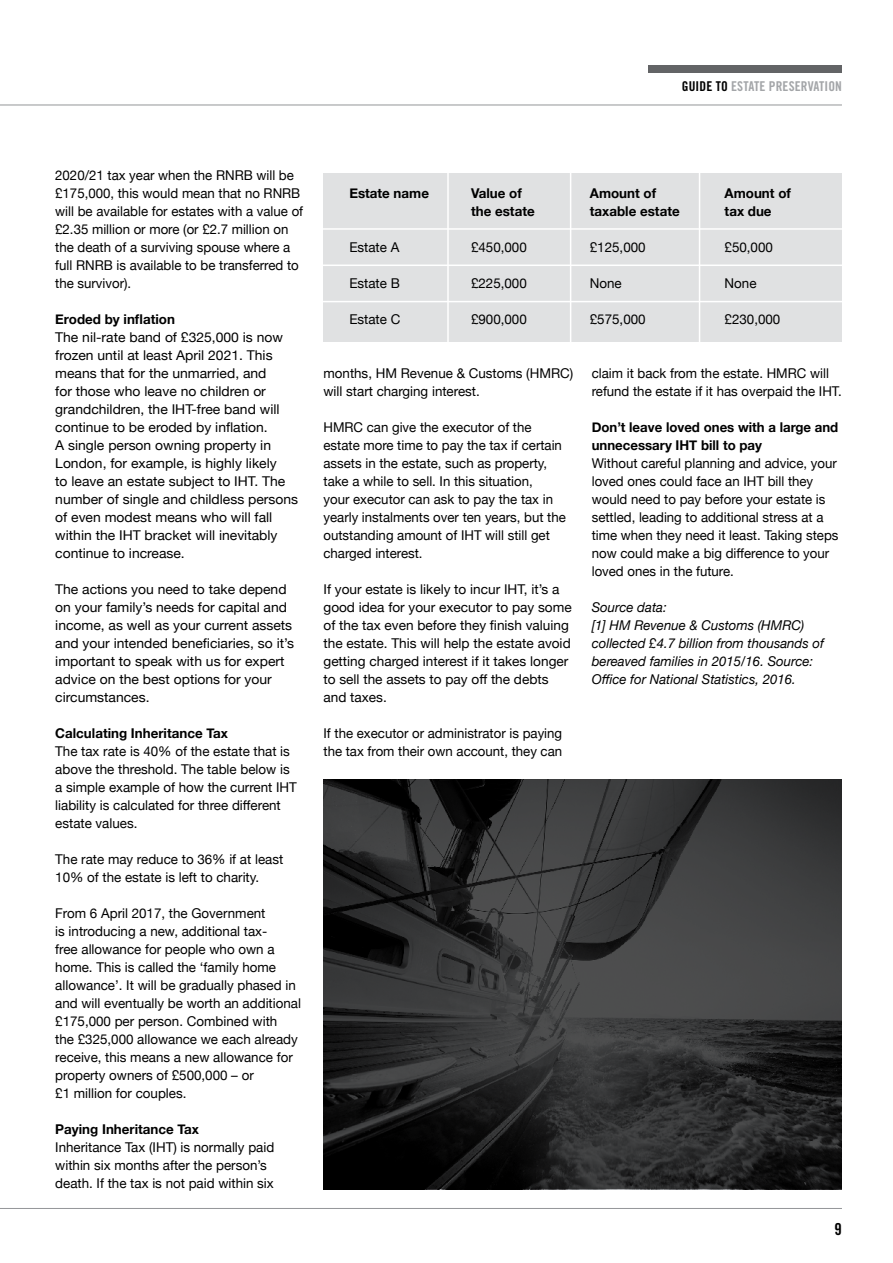
<style>
.page{position:relative;width:893px;height:1263px;background:#fff}
.page>*{position:absolute;margin:0;border:0;box-sizing:border-box;transform-origin:0 0}
.t1{font:16.5px "Trade Gothic Bold Cond Twenty";color:#000}
.t2{font:13.5px/18px "Helvetica Neue";color:#000}
.t3{font:700 13.5px/18px "Helvetica Neue";color:#000}
.t4{font:italic 13.5px/18px "Helvetica Neue";color:#000}
.t5{font:13.5px "Trade Gothic Bold Cond Twenty";letter-spacing:.01em;color:#a3a5a8}
.s1{color:#000}
</style>
<div class="page">
<hr style="left:0;top:1208px;width:842px;height:1px;background:#939598">
<hr style="left:0;top:105px;width:842px;height:1px;background:#939598">
<div style="left:648px;top:65px;width:194px;height:8px;background:#636466"></div>
<div style="left:323px;top:173px;width:519px;height:169px;background:#e0e1e2"></div>
<hr style="left:447px;top:160px;width:2px;height:200px;background:#fff">
<hr style="left:570px;top:160px;width:1px;height:200px;background:#fff">
<hr style="left:699px;top:160px;width:1px;height:200px;background:#fff">
<hr style="left:314px;top:228px;width:543px;height:2px;background:#fff">
<hr style="left:318px;top:265px;width:543px;height:1px;background:#fff">
<hr style="left:317px;top:301px;width:540px;height:1px;background:#fff">
<svg style="left:323px;top:780px;width:519px;height:409px;background:#2f2f30"></svg>
<p class="t5" style="left:682px;top:78px;width:162px"><span class="s1">GUIDE TO</span> ESTATE PRESERVATION</p>
<p class="t2" style="left:55px;top:166px;width:249px">2020/21 tax year when the RNRB will be £175,000, this would mean that no RNRB will be available for estates with a value of £2.35 million or more (or £2.7 million on the death of a surviving spouse where a full RNRB is available to be transferred to the survivor).</p>
<p class="t3" style="left:55px;top:310px;width:121px">Eroded by inflation</p>
<p class="t2" style="left:55px;top:328px;width:244px">The nil-rate band of £325,000 is now frozen until at least April 2021. This means that for the unmarried, and<br>for those who leave no children or grandchildren, the IHT-free band will continue to be eroded by inflation.<br>A single person owning property in London, for example, is highly likely<br>to leave an estate subject to IHT. The number of single and childless persons of even modest means who will fall within the IHT bracket will inevitably continue to increase.</p>
<p class="t2" style="left:55px;top:580px;width:240px">The actions you need to take depend on your family’s needs for capital and income, as well as your current assets and your intended beneficiaries, so it’s important to speak with us for expert advice on the best options for your circumstances.</p>
<p class="t3" style="left:55px;top:724px;width:174px">Calculating Inheritance Tax</p>
<p class="t2" style="left:55px;top:742px;width:243px">The tax rate is 40% of the estate that is above the threshold. The table below is a simple example of how the current IHT liability is calculated for three different estate values.</p>
<p class="t2" style="left:55px;top:850px;width:230px">The rate may reduce to 36% if at least<br>10% of the estate is left to charity.</p>
<p class="t2" style="left:55px;top:904px;width:247px">From 6 April 2017, the Government<br>is introducing a new, additional tax-<br>free allowance for people who own a home. This is called the ‘family home allowance’. It will be gradually phased in and will eventually be worth an additional £175,000 per person. Combined with<br>the £325,000 allowance we each already receive, this means a new allowance for property owners of £500,000 – or<br>£1 million for couples.</p>
<p class="t3" style="left:55px;top:1120px;width:145px">Paying Inheritance Tax</p>
<p class="t2" style="left:55px;top:1138px;width:221px">Inheritance Tax (IHT) is normally paid within six months after the person’s death. If the tax is not paid within six</p>
<p class="t3" style="left:349px;top:184px;width:81px">Estate name</p>
<p class="t2" style="left:349px;top:238px;width:51px">Estate A</p>
<p class="t2" style="left:349px;top:274px;width:52px">Estate B</p>
<p class="t2" style="left:349px;top:310px;width:52px">Estate C</p>
<p class="t3" style="left:471px;top:184px;width:65px">Value of the estate</p>
<p class="t2" style="left:471px;top:238px;width:57px">£450,000</p>
<p class="t2" style="left:471px;top:274px;width:57px">£225,000</p>
<p class="t2" style="left:471px;top:310px;width:57px">£900,000</p>
<p class="t2" style="left:323px;top:364px;width:251px">months, HM Revenue &amp; Customs (HMRC) will start charging interest.</p>
<p class="t2" style="left:323px;top:418px;width:244px">HMRC can give the executor of the estate more time to pay the tax if certain assets in the estate, such as property, take a while to sell. In this situation,<br>your executor can ask to pay the tax in yearly instalments over ten years, but the outstanding amount of IHT will still get charged interest.</p>
<p class="t2" style="left:323px;top:580px;width:250px">If your estate is likely to incur IHT, it’s a good idea for your executor to pay some of the tax even before they finish valuing the estate. This will help the estate avoid getting charged interest if it takes longer to sell the assets to pay off the debts and taxes.</p>
<p class="t2" style="left:323px;top:724px;width:240px">If the executor or administrator is paying the tax from their own account, they can</p>
<p class="t3" style="left:590px;top:184px;width:91px">Amount of taxable estate</p>
<p class="t2" style="left:590px;top:238px;width:57px">£125,000</p>
<p class="t2" style="left:590px;top:274px;width:33px">None</p>
<p class="t2" style="left:590px;top:310px;width:57px">£575,000</p>
<p class="t3" style="left:725px;top:184px;width:68px">Amount of tax due</p>
<p class="t2" style="left:725px;top:238px;width:50px">£50,000</p>
<p class="t2" style="left:725px;top:274px;width:33px">None</p>
<p class="t2" style="left:725px;top:310px;width:57px">£230,000</p>
<p class="t2" style="left:592px;top:364px;width:251px">claim it back from the estate. HMRC will refund the estate if it has overpaid the IHT.</p>
<p class="t3" style="left:592px;top:418px;width:248px">Don’t leave loved ones with a large and unnecessary IHT bill to pay</p>
<p class="t2" style="left:592px;top:454px;width:248px">Without careful planning and advice, your loved ones could face an IHT bill they would need to pay before your estate is settled, leading to additional stress at a time when they need it least. Taking steps now could make a big difference to your loved ones in the future.</p>
<p class="t4" style="left:592px;top:598px;width:234px">Source data:<br>[1] HM Revenue &amp; Customs (HMRC) collected £4.7 billion from thousands of bereaved families in 2015/16. Source:<br>Office for National Statistics, 2016.</p>
<p class="t1" style="left:835px;top:1219px;width:9px">9</p>
</div>
